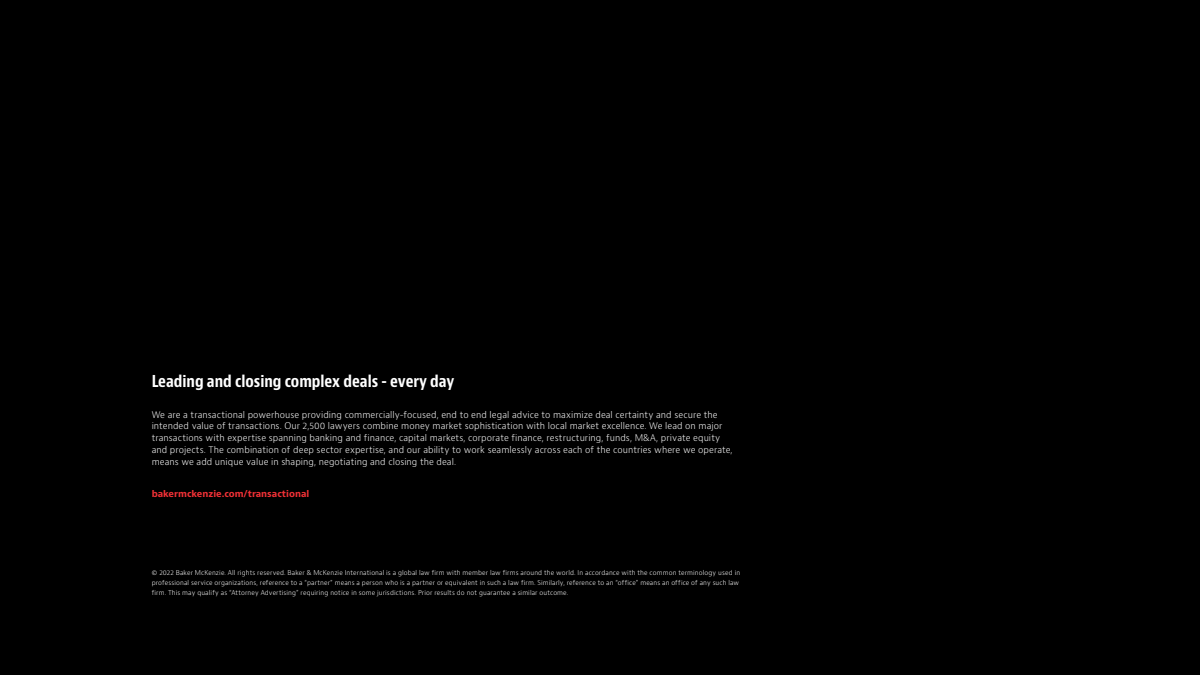
<style>
.page{position:relative;width:1200px;height:675px;background:#000}
.page>*{position:absolute;margin:0;border:0;box-sizing:border-box;transform-origin:0 0}
.t1{font:700 condensed 16px "Baker Mc Kenzie Bernini";color:#fff}
.t2{font:300 9px/12px "Baker Mc Kenzie Bernini";letter-spacing:.005em;color:#fff}
.t3{font:700 9px "Baker Mc Kenzie Bernini";color:#ee3035}
.t4{font:300 6.5px/10px "Baker Mc Kenzie Bernini";letter-spacing:.015em;color:#fff}
</style>
<div class="page">
<h1 class="t1" style="left:152px;top:371px;width:304px">Leading and closing complex deals - every day</h1>
<p class="t2" style="left:152px;top:408px;width:583px">We are a transactional powerhouse providing commercially-focused, end to end legal advice to maximize deal certainty and secure the intended value of transactions. Our 2,500 lawyers combine money market sophistication with local market excellence. We lead on major transactions with expertise spanning banking and finance, capital markets, corporate finance, restructuring, funds, M&amp;A, private equity and projects. The combination of deep sector expertise, and our ability to work seamlessly across each of the countries where we operate, means we add unique value in shaping, negotiating and closing the deal.</p>
<p class="t3" style="left:152px;top:487px;width:159px">bakermckenzie.com/transactional</p>
<p class="t4" style="left:152px;top:567px;width:590px">© 2022 Baker McKenzie. All rights reserved. Baker &amp; McKenzie International is a global law firm with member law firms around the world. In accordance with the common terminology used in professional service organizations, reference to a “partner” means a person who is a partner or equivalent in such a law firm. Similarly, reference to an “office” means an office of any such law firm. This may qualify as “Attorney Advertising” requiring notice in some jurisdictions. Prior results do not guarantee a similar outcome.</p>
</div>
